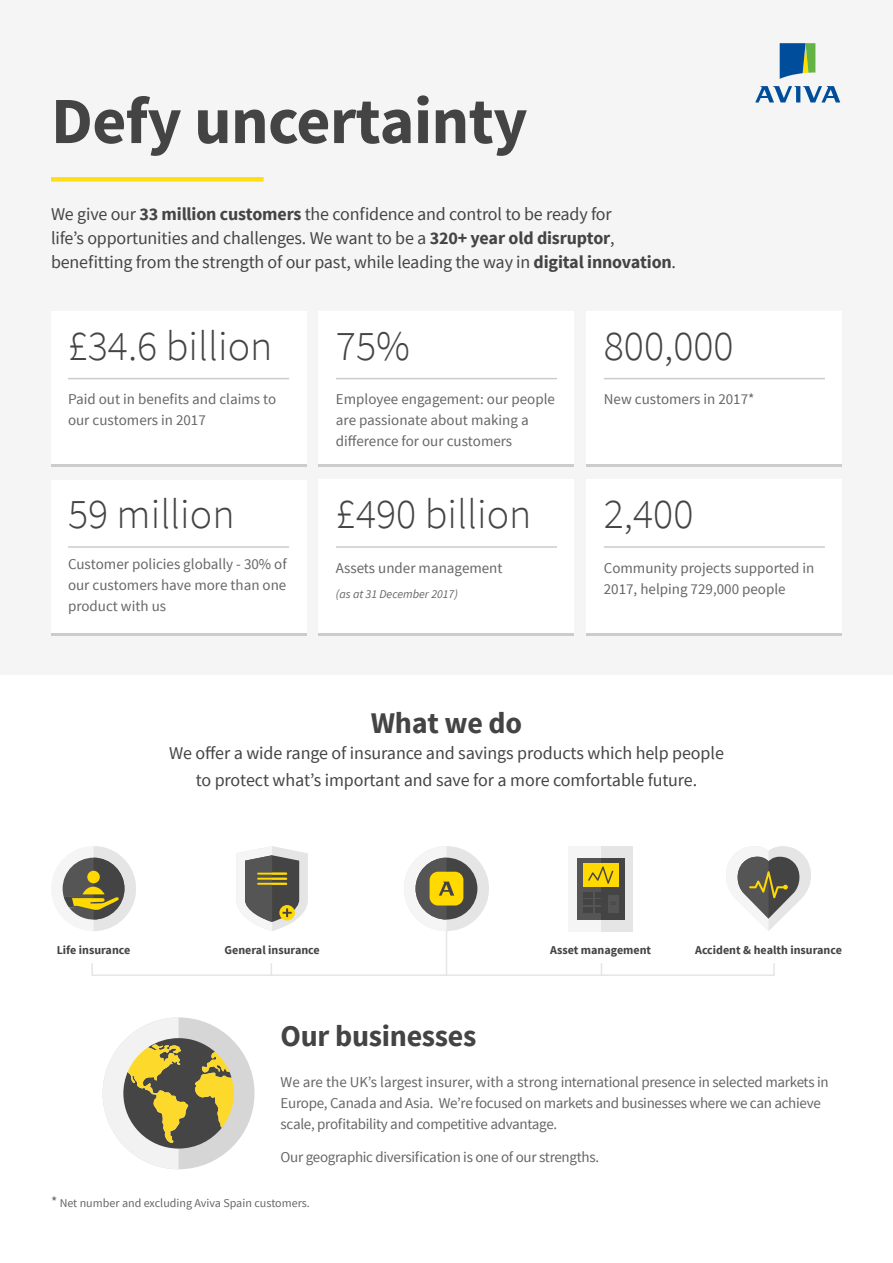
<style>
.page{position:relative;width:893px;height:1263px;background:#fff}
.page>*{position:absolute;margin:0;border:0;box-sizing:border-box;transform-origin:0 0}
.t1{font:700 66px "Source Sans Pro";letter-spacing:-.01em;color:#444}
.t2{font:300 42px "Source Sans Pro";color:#444}
.t3{font:700 30px "Source Sans Pro";letter-spacing:-.01em;color:#444}
.t4{font:18px/24px "Source Sans Pro";letter-spacing:-.01em;color:#444;text-align:center}
.t5{font:15px/21px "Source Sans Pro";color:#666}
.t6{font:15px/21px "Source Sans Pro";letter-spacing:-.02em;color:#666}
.t7{font:700 12px "Source Sans Pro";color:#444}
.t8{font:12px "Source Sans Pro";color:#666}
.t9{font:italic 12px "Source Sans Pro";color:#666}
.s1{font-weight:700}
.s2{font-size:15px}
</style>
<div class="page">
<div style="left:0;top:0;width:893px;height:675px;background:#f5f5f5"></div>
<div style="left:587px;top:311px;width:255px;height:154px;background:#fff"></div>
<hr style="left:604px;top:378px;width:221px;height:1px;background:#ccc">
<hr style="left:587px;top:465px;width:255px;height:2px;background:#ccc">
<div style="left:51px;top:480px;width:255px;height:155px;background:#fff"></div>
<div style="left:51px;top:311px;width:255px;height:154px;background:#fff"></div>
<hr style="left:68px;top:378px;width:221px;height:1px;background:#ccc">
<hr style="left:51px;top:465px;width:255px;height:2px;background:#ccc">
<hr style="left:68px;top:546px;width:221px;height:2px;background:#ccc">
<hr style="left:51px;top:633px;width:255px;height:2px;background:#ccc">
<div style="left:319px;top:480px;width:255px;height:153px;background:#fff"></div>
<hr style="left:336px;top:546px;width:221px;height:2px;background:#ccc">
<hr style="left:319px;top:633px;width:255px;height:2px;background:#ccc">
<div style="left:587px;top:480px;width:255px;height:153px;background:#fff"></div>
<hr style="left:604px;top:546px;width:221px;height:2px;background:#ccc">
<hr style="left:587px;top:633px;width:255px;height:2px;background:#ccc">
<div style="left:51px;top:846px;width:85px;height:85px;background:#f5f5f5;border-radius:50%"></div>
<svg style="left:63px;top:846px;width:73px;height:85px"></svg>
<svg style="left:726px;top:846px;width:85px;height:85px"></svg>
<svg style="left:236px;top:846px;width:72px;height:85px"></svg>
<div style="left:568px;top:846px;width:65px;height:85px;background:#e5e5e5"></div>
<div style="left:568px;top:846px;width:33px;height:85px;background:#f5f5f5"></div>
<div style="left:577px;top:858px;width:47px;height:61px;background:#444"></div>
<div style="left:577px;top:858px;width:24px;height:61px;background:#555"></div>
<div style="left:583px;top:863px;width:36px;height:24px;background:#ffd900"></div>
<div style="left:608px;top:895px;width:11px;height:17px;background:#555"></div>
<div style="left:595px;top:892px;width:10px;height:6px;background:#444"></div>
<div style="left:595px;top:900px;width:10px;height:5px;background:#444"></div>
<div style="left:595px;top:907px;width:10px;height:5px;background:#444"></div>
<div style="left:583px;top:892px;width:9px;height:6px;background:#444"></div>
<div style="left:583px;top:900px;width:9px;height:5px;background:#444"></div>
<div style="left:583px;top:907px;width:9px;height:5px;background:#444"></div>
<svg style="left:588px;top:866px;width:25px;height:18px"></svg>
<div style="left:91px;top:962px;width:684px;height:14px;border:2px solid #e5e5e5"></div>
<svg style="left:271px;top:963px;width:1px;height:13px"></svg>
<hr style="left:446px;top:925px;width:1px;height:51px;background:#e5e5e5">
<svg style="left:601px;top:963px;width:1px;height:13px"></svg>
<div style="left:404px;top:846px;width:85px;height:85px;background:#e5e5e5;border-radius:50%"></div>
<div style="left:416px;top:858px;width:61px;height:61px;background:#444;border-radius:50%"></div>
<div style="left:430px;top:872px;width:33px;height:33px;background:#ffd900;border-radius:8px"></div>
<svg style="left:404px;top:846px;width:50px;height:85px"></svg>
<svg style="left:780px;top:43px;width:35px;height:36px"></svg>
<svg style="left:755px;top:86px;width:85px;height:16px"></svg>
<div style="left:51px;top:177px;width:213px;height:5px;background:#ffde17"></div>
<div style="left:319px;top:311px;width:255px;height:154px;background:#fff"></div>
<hr style="left:336px;top:378px;width:221px;height:1px;background:#ccc">
<hr style="left:319px;top:465px;width:255px;height:2px;background:#ccc">
<div style="left:103px;top:1017px;width:152px;height:152px;background:#d6d6d6;border-radius:50%"></div>
<svg style="left:103px;top:1017px;width:131px;height:152px"></svg>
<h1 class="t1" style="left:51px;top:79px;width:478px">Defy uncertainty</h1>
<p class="t4" style="left:51px;top:203px;width:627px;text-align:left">We give our <span class="s1">33 million customers</span> the confidence and control to be ready for<br>life’s opportunities and challenges. We want to be a <span class="s1">320+ year old disruptor</span>, benefitting from the strength of our past, while leading the way in <span class="s1">digital innovation</span>.</p>
<h2 class="t2" style="left:68px;top:321px;width:206px">£34.6 billion</h2>
<p class="t5" style="left:68px;top:389px;width:210px">Paid out in benefits and claims to our customers in 2017</p>
<h2 class="t2" style="left:68px;top:489px;width:168px">59 million</h2>
<p class="t5" style="left:68px;top:553px;width:220px;text-align:justify">Customer policies globally - 30% of our customers have more than one product with us</p>
<h2 class="t2" style="left:336px;top:321px;width:76px">75%</h2>
<p class="t5" style="left:336px;top:389px;width:220px">Employee engagement: our people are passionate about making a difference for our customers</p>
<h2 class="t2" style="left:336px;top:489px;width:197px">£490 billion</h2>
<p class="t5" style="left:336px;top:558px;width:168px">Assets under management</p>
<p class="t9" style="left:336px;top:587px;width:123px">(as at 31 December 2017)</p>
<h2 class="t2" style="left:604px;top:321px;width:131px">800,000</h2>
<p class="t5" style="left:604px;top:389px;width:152px">New customers in 2017*</p>
<h2 class="t2" style="left:604px;top:489px;width:91px">2,400</h2>
<p class="t5" style="left:604px;top:558px;width:212px">Community projects supported in<br>2017, helping 729,000 people</p>
<h3 class="t3" style="left:371px;top:703px;width:153px">What we do</h3>
<p class="t4" style="left:169px;top:740px;width:556px;line-height:26.5px">We offer a wide range of insurance and savings products which help people to protect what’s important and save for a more comfortable future.</p>
<p class="t7" style="left:57px;top:942px;width:75px">Life insurance</p>
<p class="t7" style="left:225px;top:942px;width:97px">General insurance</p>
<p class="t7" style="left:550px;top:942px;width:102px">Asset management</p>
<p class="t7" style="left:695px;top:942px;width:148px">Accident &amp; health insurance</p>
<h3 class="t3" style="left:281px;top:1017px;width:197px">Our businesses</h3>
<p class="t6" style="left:281px;top:1072px;width:549px">We are the UK’s largest insurer, with a strong international presence in selected markets in<br>Europe, Canada and Asia. We’re focused on markets and businesses where we can achieve scale, profitability and competitive advantage.</p>
<p class="t6" style="left:281px;top:1147px;width:320px">Our geographic diversification is one of our strengths.</p>
<p class="t8" style="left:51px;top:1196px;width:260px"><span class="s2">*</span> Net number and excluding Aviva Spain customers.</p>
</div>
